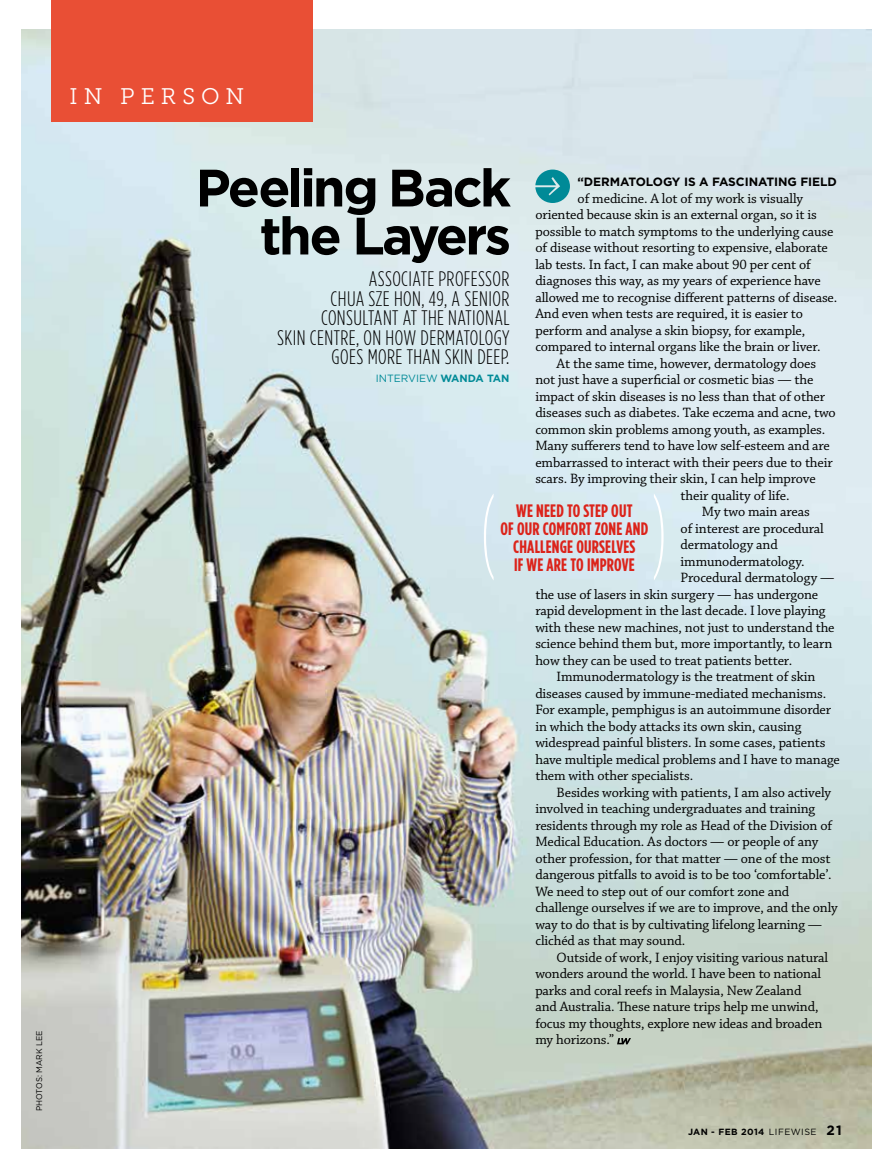
<style>
.page{position:relative;width:893px;height:1174px;background:#fff}
.page>*{position:absolute;margin:0;border:0;box-sizing:border-box;transform-origin:0 0}
.t1{font:700 52.5px/48px "Gotham";letter-spacing:-.05em;color:#000;text-align:right}
.t2{font:22.5px "Museo Slab 300";letter-spacing:.27em;color:#fff}
.t3{font:300 21px/19.5px "Gotham Condensed";letter-spacing:.02em;color:#000}
.t4{font:700 18px/18px "Gotham Condensed";letter-spacing:.01em;color:#dc231a;text-align:center}
.t5{font:14.25px "Chaparral Pro";letter-spacing:-.01em;color:#000}
.t6{font:700 12px "Gotham";letter-spacing:-.005em;color:#000}
.t7{font:10.5px "Gotham";color:#008a97}
.t8{font:700 9px "Gotham";letter-spacing:.04em;color:#000}
.t9{font:8.25px "Gotham";color:#000;scale:.95 1}
.s1{font-weight:700}
.s2{font-weight:400}
.s3{font-size:13.5px}
</style>
<div class="page">
<img style="left:21px;top:30px;width:850px;height:1118px">
<svg style="left:535px;top:169px;width:35px;height:34px"></svg>
<svg style="left:617px;top:1038px;width:14px;height:6px"></svg>
<div style="left:51px;top:0;width:262px;height:121px;background:#e94f35"></div>
<svg style="left:484px;top:493px;width:10px;height:87px"></svg>
<svg style="left:654px;top:493px;width:10px;height:87px"></svg>
<p class="t9" style="left:35px;top:1111px;width:86px;rotate:-90deg">PHOTOS: MARK LEE</p>
<p class="t2" style="left:70px;top:84px;width:176px">IN PERSON</p>
<p class="t1" style="left:196px;top:162px;width:317px">PEELING BACK<br>THE LAYERS</p>
<p class="t3" style="left:369px;top:269px;width:133px">ASSOCIATE PROFESSOR</p>
<p class="t3" style="left:331px;top:288px;width:150px">CHUA SZE HON, 49, A SENIOR</p>
<p class="t3" style="left:321px;top:308px;width:188px">CONSULTANT AT THE NATIONAL</p>
<p class="t3" style="left:277px;top:327px;width:49px">SKIN CENTRE</p>
<p class="t6" style="left:577px;top:175px;width:259px">“DERMATOLOGY IS A FASCI NATI NG FI ELD</p>
<p class="t5" style="left:578px;top:190px;width:227px">of medicine. A lot of my work is visually</p>
<p class="t5" style="left:535px;top:207px;width:283px">oriented because skin is an external organ, so it is</p>
<p class="t5" style="left:535px;top:223px;width:300px">possible to match symptoms to the underlying cause</p>
<p class="t5" style="left:535px;top:240px;width:294px">of disease without resorting to expensive, elaborate</p>
<p class="t5" style="left:535px;top:256px;width:277px">lab tests. In fact, I can make about 90 per cent of</p>
<p class="t5" style="left:535px;top:273px;width:287px">diagnoses this way, as my years of experience have</p>
<p class="t5" style="left:535px;top:289px;width:303px">allowed me to recognise different patterns of disease.</p>
<p class="t5" style="left:535px;top:306px;width:269px">And even when tests are required, it is easier to</p>
<p class="t5" style="left:535px;top:322px;width:271px">perform and analyse a skin biopsy, for example,</p>
<p class="t5" style="left:535px;top:339px;width:287px">compared to internal organs like the brain or liver.</p>
<p class="t5" style="left:557px;top:355px;width:261px">At the same time, however, dermatology does</p>
<p class="t5" style="left:535px;top:372px;width:280px">not just have a superficial or cosmetic bias — the</p>
<p class="t5" style="left:535px;top:388px;width:291px">impact of skin diseases is no less than that of other</p>
<p class="t5" style="left:535px;top:405px;width:302px">diseases such as diabetes. Take eczema and acne, two</p>
<p class="t5" style="left:535px;top:421px;width:291px">common skin problems among youth, as examples.</p>
<p class="t5" style="left:535px;top:438px;width:296px">Many sufferers tend to have low self-esteem and are</p>
<p class="t5" style="left:535px;top:454px;width:299px">embarrassed to interact with their peers due to their</p>
<p class="t5" style="left:535px;top:471px;width:282px">scars. By improving their skin, I can help improve</p>
<p class="t5" style="left:681px;top:487px;width:110px">their quality of life.</p>
<p class="t5" style="left:702px;top:504px;width:110px">My two main areas</p>
<p class="t5" style="left:681px;top:520px;width:145px">of interest are procedural</p>
<p class="t5" style="left:681px;top:537px;width:99px">dermatology and</p>
<p class="t5" style="left:681px;top:553px;width:126px">immunodermatology.</p>
<p class="t5" style="left:681px;top:570px;width:155px">Procedural dermatology —</p>
<p class="t5" style="left:535px;top:586px;width:284px">the use of lasers in skin surgery — has undergone</p>
<p class="t5" style="left:535px;top:603px;width:292px">rapid development in the last decade. I love playing</p>
<p class="t5" style="left:535px;top:619px;width:301px">with these new machines, not just to understand the</p>
<p class="t5" style="left:535px;top:636px;width:299px">science behind them but, more importantly, to learn</p>
<p class="t5" style="left:535px;top:652px;width:258px">how they can be used to treat patients better.</p>
<p class="t5" style="left:557px;top:669px;width:260px">Immunodermatology is the treatment of skin</p>
<p class="t5" style="left:535px;top:685px;width:292px">diseases caused by immune-mediated mechanisms.</p>
<p class="t5" style="left:535px;top:702px;width:297px">For example, pemphigus is an autoimmune disorder</p>
<p class="t5" style="left:535px;top:718px;width:267px">in which the body attacks its own skin, causing</p>
<p class="t5" style="left:535px;top:735px;width:292px">widespread painful blisters. In some cases, patients</p>
<p class="t5" style="left:535px;top:751px;width:306px">have multiple medical problems and I have to manage</p>
<p class="t5" style="left:535px;top:768px;width:159px">them with other specialists.</p>
<p class="t5" style="left:557px;top:784px;width:276px">Besides working with patients, I am also actively</p>
<p class="t5" style="left:535px;top:801px;width:281px">involved in teaching undergraduates and training</p>
<p class="t5" style="left:535px;top:817px;width:298px">residents through my role as Head of the Division of</p>
<p class="t5" style="left:535px;top:834px;width:285px">Medical Education. As doctors — or people of any</p>
<p class="t5" style="left:535px;top:850px;width:297px">other profession, for that matter — one of the most</p>
<p class="t5" style="left:535px;top:867px;width:298px">dangerous pitfalls to avoid is to be too ‘comfortable’.</p>
<p class="t5" style="left:535px;top:883px;width:255px">We need to step out of our comfort zone and</p>
<p class="t5" style="left:535px;top:900px;width:304px">challenge ourselves if we are to improve, and the only</p>
<p class="t5" style="left:535px;top:916px;width:288px">way to do that is by cultivating lifelong learning —</p>
<p class="t5" style="left:535px;top:933px;width:151px">clichéd as that may sound.</p>
<p class="t5" style="left:557px;top:949px;width:273px">Outside of work, I enjoy visiting various natural</p>
<p class="t5" style="left:535px;top:966px;width:287px">wonders around the world. I have been to national</p>
<p class="t5" style="left:535px;top:982px;width:268px">parks and coral reefs in Malaysia, New Zealand</p>
<p class="t5" style="left:535px;top:999px;width:285px">and Australia. These nature trips help me unwind,</p>
<p class="t5" style="left:535px;top:1015px;width:288px">focus my thoughts, explore new ideas and broaden</p>
<p class="t5" style="left:535px;top:1032px;width:80px">my horizons.”</p>
<p class="t3" style="left:332px;top:327px;width:179px;text-indent:24px">, on HOW DERMATOLOGY<br>GOES MORE THAN SKIN DEEP.</p>
<p class="t7" style="left:376px;top:372px;width:126px">I NTERVIEW <span class="s1">WANDA TAN</span></p>
<p class="t4" style="left:501px;top:501px;width:149px">WE NEED TO STEP OUT<br>OF OUR COMFORT ZONE AND<br>CHALLENGE OURSELVES<br>IF WE ARE TO IMPROVE</p>
<p class="t8" style="left:688px;top:1126px;width:155px">JAN - FEB 2014 <span class="s2">LIFEWISE</span> <span class="s3">21</span></p>
</div>
